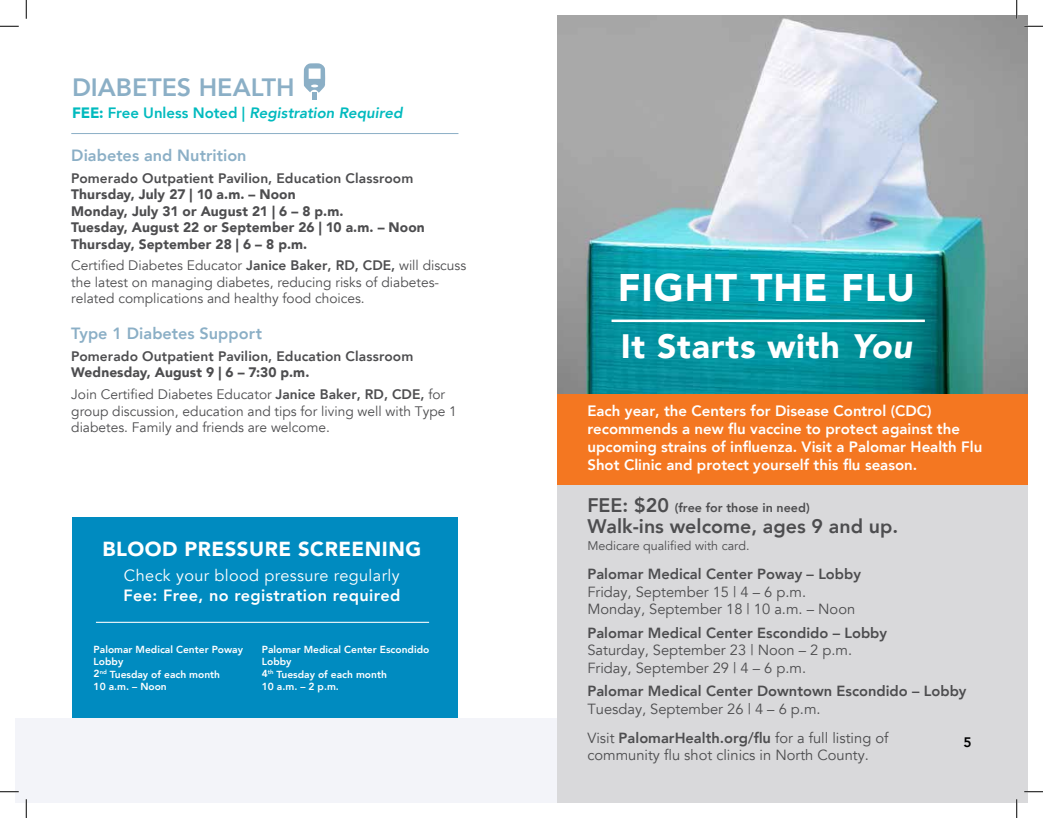
<style>
.page{position:relative;width:1043px;height:818px;background:#fff}
.page>*{position:absolute;margin:0;border:0;box-sizing:border-box;transform-origin:0 0}
.t1{font:900 38.38px "Avenir";letter-spacing:.025em;color:#fff}
.t2{font:900 33.75px "Avenir";letter-spacing:.025em;color:#fff}
.t3{font:800 25px "Avenir";color:#8bafc6}
.t4{font:900 20.25px "Avenir";letter-spacing:.025em;color:#fff}
.t5{font:800 19.62px "Avenir";color:#4d4d4f}
.t6{font:800 16.25px "Avenir";color:#8bafc6}
.t7{font:16.25px "Avenir";letter-spacing:.025em;color:#fff}
.t8{font:800 16.25px "Avenir";letter-spacing:.025em;color:#fff}
.t9{font:800 15px/18px "Avenir";color:#fff}
.t10{font:italic 800 15px "Avenir";color:#00babe}
.t11{font:14.62px/17.6px "Avenir";color:#4d4d4f}
.t12{font:800 14.62px "Avenir";color:#4d4d4f}
.t13{font:13.75px/16.5px "Avenir";color:#4d4d4f}
.t14{font:900 13.75px/16.5px "Avenir";letter-spacing:.005em;color:#4d4d4f}
.t15{font:800 13.75px "Avenir";letter-spacing:.01em;color:#4d4d4f}
.t16{font:800 13.75px "Avenir";color:#000}
.t17{font:800 12.5px "Avenir";color:#4d4d4f}
.t18{font:12.5px "Avenir";color:#4d4d4f}
.t19{font:800 10.25px/12px "Avenir";color:#fff}
.s1{font-weight:900;font-style:normal}
.s2{font-style:normal}
.s3{font-weight:800}
.s4{font-weight:900}
.s5{font-style:italic}
.s6{font-size:19.62px}
</style>
<div class="page">
<div style="left:72px;top:517px;width:385px;height:263px;background:#008bc0"></div>
<div style="left:15px;top:718px;width:1013px;height:84px;background:#f3f4f9"></div>
<hr style="left:96px;top:621px;width:333px;height:1px;background:#fff">
<hr style="left:71px;top:133px;width:387px;height:1px;background:#8bafc6">
<svg style="left:304px;top:63px;width:21px;height:36px"></svg>
<img style="left:557px;top:15px;width:471px;height:379px">
<div style="left:557px;top:484px;width:471px;height:318px;background:#d9d9db"></div>
<div style="left:557px;top:394px;width:471px;height:90px;background:#f47721"></div>
<hr style="left:611px;top:319px;width:313px;height:3px;background:#fff">
<svg style="left:0;top:25px;width:19px;height:2px"></svg>
<svg style="left:1024px;top:25px;width:18px;height:2px"></svg>
<svg style="left:0;top:791px;width:19px;height:1px"></svg>
<svg style="left:1024px;top:791px;width:18px;height:1px"></svg>
<svg style="left:25px;top:0;width:2px;height:19px"></svg>
<svg style="left:25px;top:799px;width:2px;height:19px"></svg>
<svg style="left:1015px;top:0;width:2px;height:19px"></svg>
<svg style="left:1015px;top:799px;width:2px;height:19px"></svg>
<h3 class="t3" style="left:72px;top:68px;width:224px">DIABETES HEALTH</h3>
<p class="t10" style="left:72px;top:103px;width:332px"><span class="s1">FEE:</span> <span class="s2">Free Unless Noted |</span> Registration Required</p>
<p class="t6" style="left:71px;top:143px;width:177px">Diabetes and Nutrition</p>
<p class="t15" style="left:71px;top:167px;width:344px">Pomerado Outpatient Pavilion, Education Classroom</p>
<p class="t14" style="left:71px;top:186px;width:355px">Thursday, July 27 | 10 a.m. – Noon<br>Monday, July 31 or August 21 | 6 – 8 p.m.<br>Tuesday, August 22 or September 26 | 10 a.m. – Noon Thursday, September 28 | 6 – 8 p.m.</p>
<p class="t13" style="left:71px;top:257px;width:396px">Certified Diabetes Educator <span class="s3">Janice Baker, RD, CDE,</span> will discuss the latest on managing diabetes, reducing risks of diabetes&shy;related complications and healthy food choices.</p>
<p class="t6" style="left:71px;top:321px;width:192px">Type 1 Diabetes Support</p>
<p class="t15" style="left:71px;top:345px;width:344px">Pomerado Outpatient Pavilion, Education Classroom</p>
<p class="t13" style="left:71px;top:361px;width:375px;line-height:22.1px"><span class="s4">Wednesday, August 9 | 6 – 7:30 p.m.<br></span>Join Certified Diabetes Educator <span class="s3">Janice Baker, RD, CDE,</span> for</p>
<p class="t13" style="left:71px;top:403px;width:387px">group discussion, education and tips for living well with Type 1 diabetes. Family and friends are welcome.</p>
<h3 class="t4" style="left:102px;top:532px;width:320px">BLOOD PRESSURE SCREENING</h3>
<p class="t7" style="left:124px;top:566px;width:277px">Check your blood pressure regularly</p>
<p class="t8" style="left:123px;top:582px;width:278px">Fee: Free, no registration required</p>
<p class="t19" style="left:94px;top:644px;width:151px">Palomar Medical Center Poway<br>Lobby<br>2<sup>nd</sup> Tuesday of each month<br>10 a.m. – Noon</p>
<p class="t19" style="left:262px;top:644px;width:169px">Palomar Medical Center Escondido<br>Lobby<br>4<sup>th</sup> Tuesday of each month<br>10 a.m. – 2 p.m.</p>
<h1 class="t1" style="left:618px;top:255px;width:298px">FIGHT THE FLU</h1>
<h2 class="t2" style="left:621px;top:317px;width:293px">It Starts with <span class="s5">You</span></h2>
<p class="t9" style="left:587px;top:402px;width:396px">Each year, the Centers for Disease Control (CDC) recommends a new flu vaccine to protect against the upcoming strains of influenza. Visit a Palomar Health Flu Shot Clinic and protect yourself this flu season.</p>
<p class="t17" style="left:587px;top:498px;width:224px"><span class="s6">FEE: $20</span> (free for those in need)</p>
<h3 class="t5" style="left:587px;top:511px;width:312px">Walk-ins welcome, ages 9 and up.</h3>
<p class="t18" style="left:587px;top:537px;width:164px">Medicare qualified with card.</p>
<p class="t12" style="left:587px;top:562px;width:275px">Palomar Medical Center Poway – Lobby</p>
<p class="t11" style="left:587px;top:583px;width:269px">Friday, September 15 | 4 – 6 p.m.<br>Monday, September 18 | 10 a.m. – Noon</p>
<p class="t12" style="left:587px;top:621px;width:301px">Palomar Medical Center Escondido – Lobby</p>
<p class="t11" style="left:587px;top:641px;width:266px">Saturday, September 23 | Noon – 2 p.m.<br>Friday, September 29 | 4 – 6 p.m.</p>
<p class="t12" style="left:587px;top:679px;width:381px">Palomar Medical Center Downtown Escondido – Lobby</p>
<p class="t11" style="left:587px;top:694px;width:302px;line-height:28.9px">Tuesday, September 26 | 4 – 6 p.m.<br>Visit <span class="s3">PalomarHealth.org/flu</span> for a full listing of</p>
<p class="t11" style="left:587px;top:746px;width:283px">community flu shot clinics in North County.</p>
<p class="t16" style="left:963px;top:731px;width:10px">5</p>
</div>
